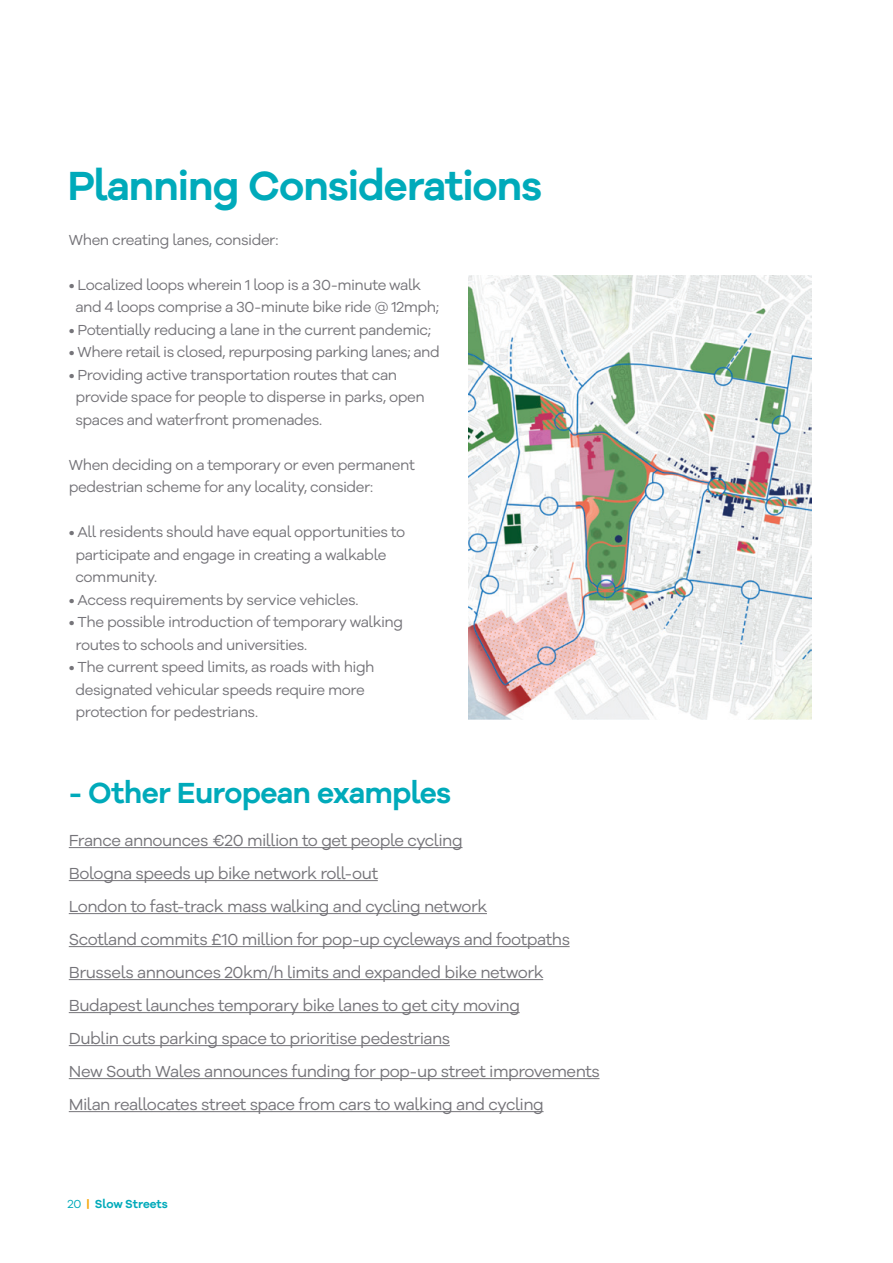
<style>
.page{position:relative;width:893px;height:1263px;background:#fff}
.page>*{position:absolute;margin:0;border:0;box-sizing:border-box;transform-origin:0 0}
.t1{font:600 42px "Galano Grotesque Alt";letter-spacing:-.03em;color:#00aaba}
.t2{font:600 30px "Galano Grotesque Alt";letter-spacing:-.025em;color:#00aaba}
.t3{font:16.5px/33px "Galano Grotesque Alt";letter-spacing:-.03em;color:#757479}
.t4{font:15px/22.5px "Galano Grotesque Alt";letter-spacing:-.03em;color:#757479}
.t5{font:600 12px "Galano Grotesque Alt";letter-spacing:-.005em;color:#00aaba}
.s1{font-weight:400}
.s2{color:#f5a300}
</style>
<div class="page">
<hr style="left:69px;top:847px;width:393px;height:1px;background:#757479">
<hr style="left:69px;top:880px;width:309px;height:1px;background:#757479">
<hr style="left:69px;top:913px;width:418px;height:1px;background:#757479">
<hr style="left:69px;top:946px;width:501px;height:1px;background:#757479">
<hr style="left:69px;top:979px;width:474px;height:1px;background:#757479">
<hr style="left:69px;top:1012px;width:451px;height:1px;background:#757479">
<hr style="left:69px;top:1045px;width:381px;height:1px;background:#757479">
<hr style="left:69px;top:1078px;width:530px;height:1px;background:#757479">
<hr style="left:69px;top:1111px;width:475px;height:1px;background:#757479">
<img style="left:468px;top:276px;width:343px;height:443px">
<h1 class="t1" style="left:67px;top:158px;width:476px">Planning Considerations</h1>
<p class="t4" style="left:69px;top:228px;width:211px">When creating lanes, consider:</p>
<p class="t4" style="left:75px;top:273px;width:365px;text-indent:-7px">• Localized loops wherein 1 loop is a 30-minute walk and 4 loops comprise a 30-minute bike ride @ 12mph;</p>
<p class="t4" style="left:69px;top:318px;width:364px">• Potentially reducing a lane in the current pandemic;</p>
<p class="t4" style="left:69px;top:341px;width:373px">• Where retail is closed, repurposing parking lanes; and</p>
<p class="t4" style="left:75px;top:363px;width:351px;text-indent:-7px">• Providing active transportation routes that can provide space for people to disperse in parks, open spaces and waterfront promenades.</p>
<p class="t4" style="left:69px;top:453px;width:348px">When deciding on a temporary or even permanent pedestrian scheme for any locality, consider:</p>
<p class="t4" style="left:75px;top:521px;width:331px;text-indent:-7px">• All residents should have equal opportunities to participate and engage in creating a walkable community.</p>
<p class="t4" style="left:69px;top:588px;width:291px">• Access requirements by service vehicles.</p>
<p class="t4" style="left:75px;top:611px;width:329px;text-indent:-7px">• The possible introduction of temporary walking routes to schools and universities.</p>
<p class="t4" style="left:75px;top:656px;width:301px;text-indent:-7px">• The current speed limits, as roads with high designated vehicular speeds require more protection for pedestrians.</p>
<h2 class="t2" style="left:69px;top:774px;width:384px">- Other European examples</h2>
<p class="t3" style="left:69px;top:823px;width:533px">France announces €20 million to get people cycling<br>Bologna speeds up bike network roll-out<br>London to fast-track mass walking and cycling network<br>Scotland commits £10 million for pop-up cycleways and footpaths Brussels announces 20km/h limits and expanded bike network Budapest launches temporary bike lanes to get city moving<br>Dublin cuts parking space to prioritise pedestrians<br>New South Wales announces funding for pop-up street improvements Milan reallocates street space from cars to walking and cycling</p>
<p class="t5" style="left:67px;top:1196px;width:102px"><span class="s1">20</span> <span class="s2">|</span> Slow Streets</p>
</div>
